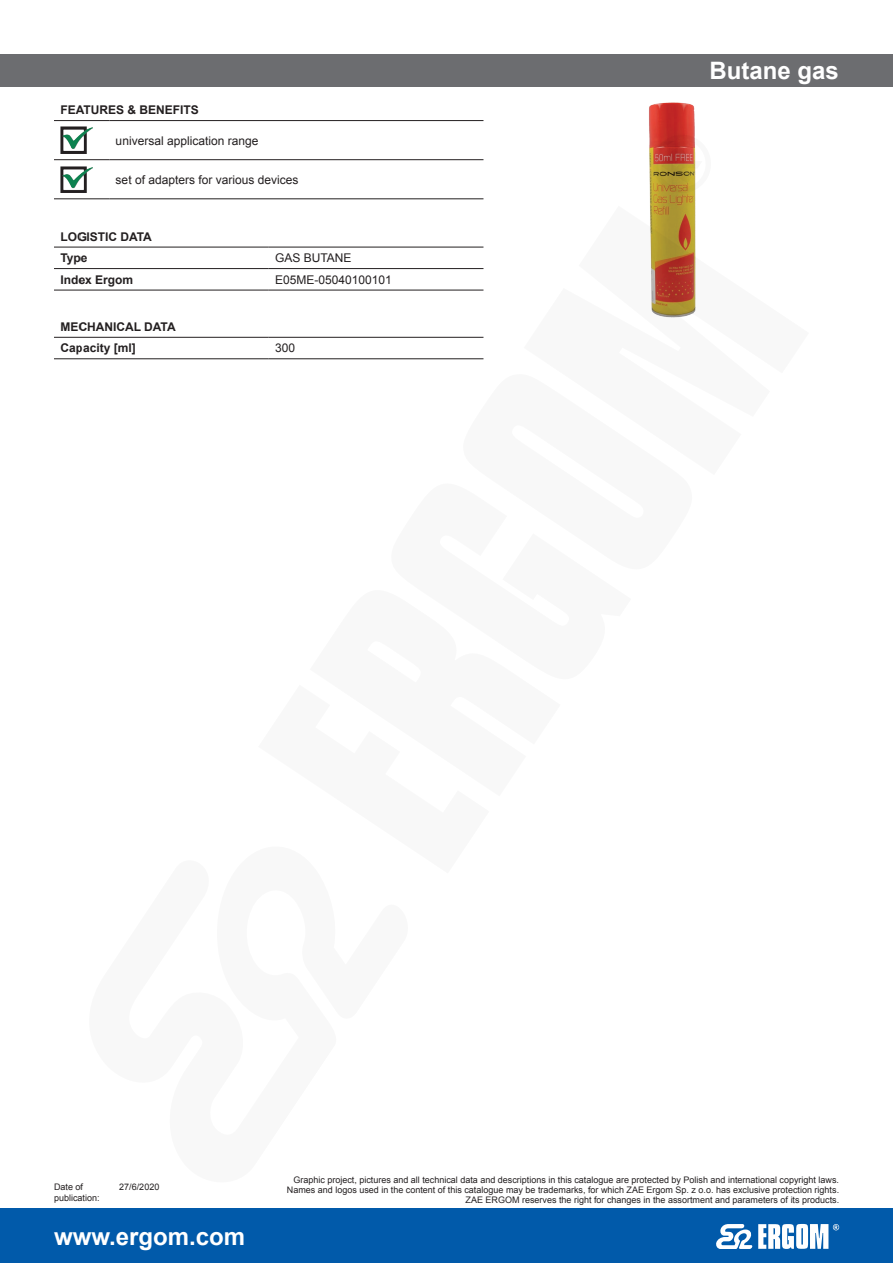
<style>
.page{position:relative;width:893px;height:1263px;background:#fff}
.page>*{position:absolute;margin:0;border:0;box-sizing:border-box;transform-origin:0 0}
.produkt-nazwa{font:700 24px "Arial";color:#fff}
.opis-body{font:12px "Arial";color:#231f20}
.opis-body-bold{font:700 12px "Arial";color:#231f20}
.t1{font:9px/9.8px "Arial";color:#231f20;text-align:right}
</style>
<div class="page">
<div style="left:0;top:1209px;width:893px;height:54px;background:#015aaa"></div>
<svg style="left:716px;top:1224px;width:123px;height:25px"></svg>
<div style="left:0;top:54px;width:893px;height:32px;background:#6c6d70"></div>
<img style="left:649px;top:102px;width:47px;height:104px">
<hr style="left:54px;top:120px;width:55px;height:1px;background:#231f20">
<hr style="left:109px;top:120px;width:374px;height:1px;background:#231f20">
<hr style="left:54px;top:159px;width:55px;height:1px;background:#231f20">
<hr style="left:109px;top:159px;width:374px;height:1px;background:#231f20">
<hr style="left:54px;top:199px;width:55px;height:1px;background:#231f20">
<hr style="left:109px;top:199px;width:374px;height:1px;background:#231f20">
<img style="left:60px;top:127px;width:33px;height:26px">
<img style="left:60px;top:166px;width:33px;height:26px">
<hr style="left:54px;top:247px;width:215px;height:1px;background:#231f20">
<hr style="left:269px;top:247px;width:214px;height:1px;background:#231f20">
<hr style="left:54px;top:268px;width:215px;height:1px;background:#231f20">
<hr style="left:269px;top:268px;width:214px;height:1px;background:#231f20">
<hr style="left:54px;top:290px;width:215px;height:1px;background:#231f20">
<hr style="left:269px;top:290px;width:214px;height:1px;background:#231f20">
<hr style="left:54px;top:337px;width:215px;height:1px;background:#231f20">
<hr style="left:269px;top:337px;width:214px;height:1px;background:#231f20">
<hr style="left:54px;top:358px;width:215px;height:1px;background:#231f20">
<hr style="left:269px;top:358px;width:214px;height:1px;background:#231f20">
<svg style="left:650px;top:206px;width:46px;height:112px;background:#b4793f"></svg>
<p class="opis-body-bold" style="left:60px;top:102px;width:140px">FEATURES &amp; BENEFITS</p>
<p class="opis-body" style="left:116px;top:132px;width:144px">universal application range</p>
<p class="opis-body" style="left:116px;top:172px;width:184px">set of adapters for various devices</p>
<p class="opis-body-bold" style="left:60px;top:228px;width:93px">LOGISTIC DATA</p>
<p class="opis-body-bold" style="left:60px;top:250px;width:29px">Type</p>
<p class="opis-body" style="left:275px;top:250px;width:78px">GAS BUTANE</p>
<p class="opis-body-bold" style="left:60px;top:271px;width:74px">Index Ergom</p>
<p class="opis-body" style="left:275px;top:272px;width:118px">E05ME-05040100101</p>
<p class="opis-body-bold" style="left:60px;top:319px;width:117px">MECHANICAL DATA</p>
<p class="opis-body-bold" style="left:60px;top:340px;width:77px">Capacity [ml]</p>
<p class="opis-body" style="left:275px;top:340px;width:22px">300</p>
<p class="produkt-nazwa" style="left:710px;top:54px;width:131px">Butane gas</p>
<p class="t1" style="left:54px;top:1182px;width:31px">Date of</p>
<p class="t1" style="left:119px;top:1182px;width:42px">27/6/2020</p>
<p class="t1" style="left:54px;top:1193px;width:47px">publication:</p>
<h1 class="produkt-nazwa" style="left:54px;top:1220px;width:193px">www.ergom.com</h1>
<p class="t1" style="left:287px;top:1175px;width:554px">Graphic project, pictures and all technical data and descriptions in this catalogue are protected by Polish and international copyright laws.<br>Names and logos used in the content of this catalogue may be trademarks, for which ZAE Ergom Sp. z o.o. has exclusive protection rights.<br>ZAE ERGOM reserves the right for changes in the assortment and parameters of its products.</p>
</div>
